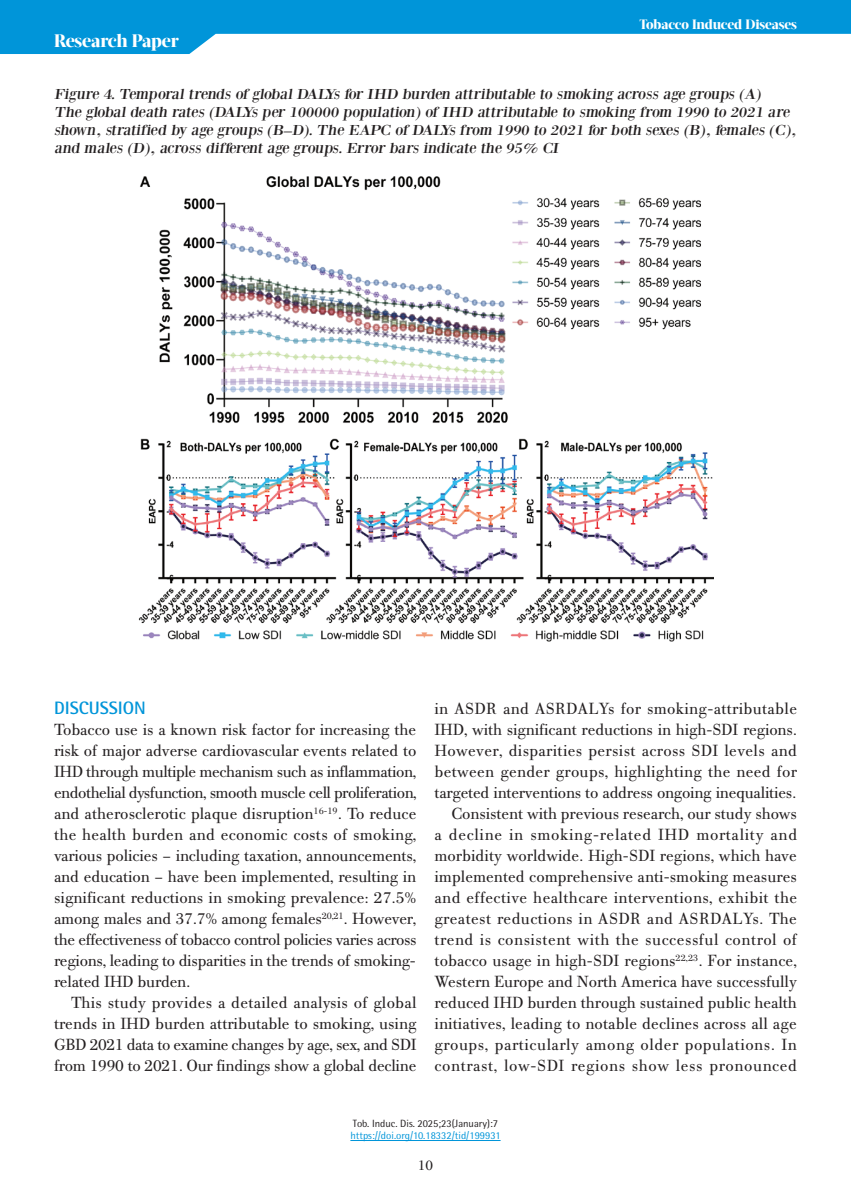
<style>
.page{position:relative;width:851px;height:1191px;background:#fff}
.page>*{position:absolute;margin:0;border:0;box-sizing:border-box;transform-origin:0 0}
.t1{font:800 18px "Acta Display W04";letter-spacing:-.01em;color:#fff}
.t2{font:700 18px "Rotis Semi Sans Hel";color:#0095d9}
.t3{font:17.25px/21px "PF Bodoni Text";letter-spacing:.005em;color:#231f20;text-align:justify}
.t4{font:15px/18px "Bodoni XT";letter-spacing:-.04em;color:#231f20;scale:1.1 1}
.t5{font:15px "PF Bodoni Text";color:#231f20}
.t6{font:800 13.5px "Acta Display W04";letter-spacing:-.01em;color:#fff}
.t7{font:10.5px "Rotis Semi Sans Hel";color:#0095d9}
.t8{font:10.5px "Rotis Semi Sans Hel";color:#231f20}
</style>
<div class="page">
<svg style="left:0;top:0;width:850px;height:54px;fill:#0095d9"></svg>
<hr style="left:350px;top:1140px;width:150px;height:1px;background:#0095d9">
<img style="left:138px;top:176px;width:575px;height:466px">
<p class="t1" style="left:54px;top:30px;width:126px">Research Paper</p>
<p class="t6" style="left:639px;top:17px;width:159px">Tobacco Induced Diseases</p>
<p class="t4" style="left:54px;top:85px;width:678px">Figure 4. Temporal trends of global DALYs for IHD burden attributable to smoking across age groups (A)<br>The global death rates (DALYs per 100000 population) of IHD attributable to smoking from 1990 to 2021 are shown, stratified by age groups (B–D). The EAPC of DALYs from 1990 to 2021 for both sexes (B), females (C), and males (D), across different age groups. Error bars indicate the 95% CI</p>
<p class="t2" style="left:54px;top:697px;width:93px">DISCUSSION</p>
<p class="t3" style="left:54px;top:719px;width:364px">Tobacco use is a known risk factor for increasing the risk of major adverse cardiovascular events related to IHD through multiple mechanism such as inflammation, endothelial dysfunction, smooth muscle cell proliferation, and atherosclerotic plaque disruption<sup>16-19</sup>. To reduce the health burden and economic costs of smoking, various policies – including taxation, announcements, and education – have been implemented, resulting in significant reductions in smoking prevalence: 27.5% among males and 37.7% among females<sup>20,21</sup>. However, the effectiveness of tobacco control policies varies across regions, leading to disparities in the trends of smoking&shy;related IHD burden.</p>
<p class="t3" style="left:54px;top:992px;width:364px;text-indent:17px">This study provides a detailed analysis of global trends in IHD burden attributable to smoking, using GBD 2021 data to examine changes by age, sex, and SDI from 1990 to 2021. Our findings show a global decline</p>
<p class="t3" style="left:434px;top:698px;width:364px;text-align:right">in ASDR and ASRDALYs for smoking-attributable IHD, with significant reductions in high-SDI regions.<br>However, disparities persist across SDI levels and between gender groups, highlighting the need for targeted interventions to address ongoing inequalities.<br>Consistent with previous research, our study shows<br>a decline in smoking-related IHD mortality and morbidity worldwide. High-SDI regions, which have implemented comprehensive anti-smoking measures and effective healthcare interventions, exhibit the greatest reductions in ASDR and ASRDALYs. The trend is consistent with the successful control of tobacco usage in high-SDI regions<sup>22,23</sup>. For instance, Western Europe and North America have successfully reduced IHD burden through sustained public health initiatives, leading to notable declines across all age groups, particularly among older populations. In contrast, low-SDI regions show less pronounced</p>
<p class="t8" style="left:353px;top:1116px;width:147px">Tob. Induc. Dis. 2025;23(January):7</p>
<p class="t7" style="left:350px;top:1129px;width:152px">https://doi.org/10.18332/tid/199931</p>
<p class="t5" style="left:418px;top:1156px;width:17px">10</p>
</div>
